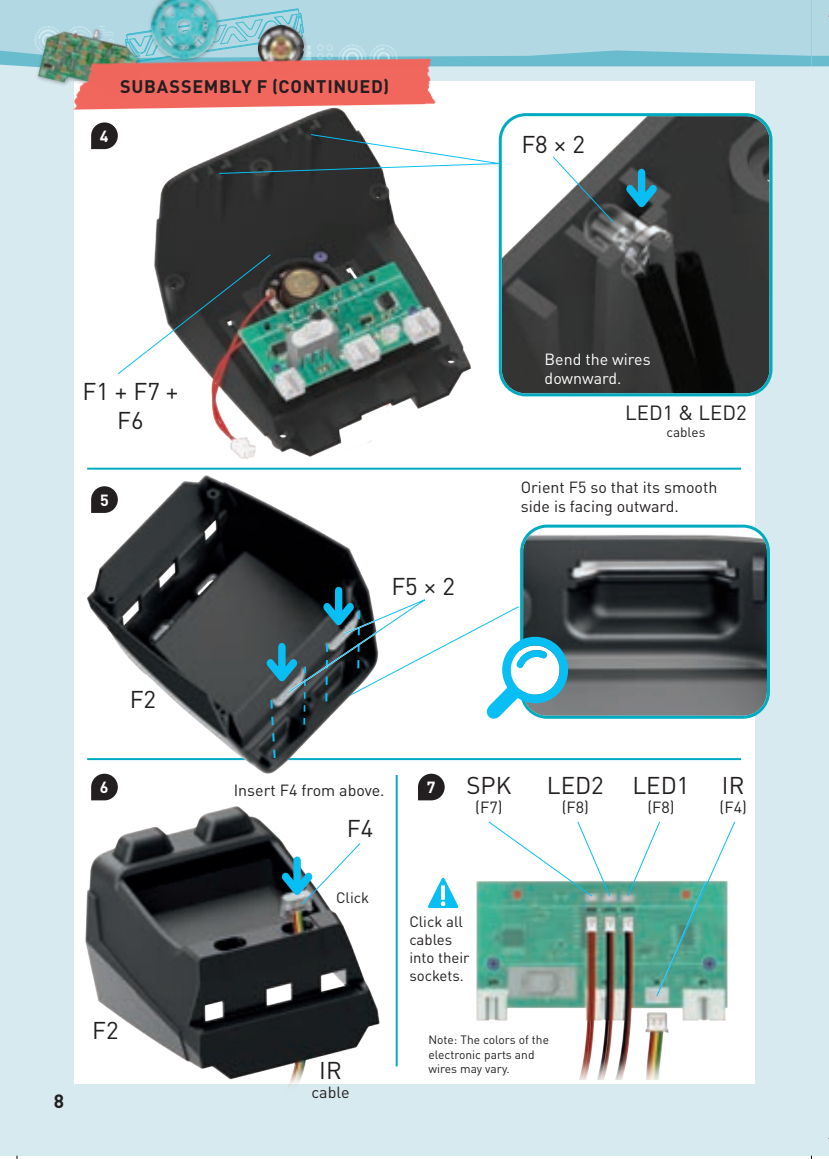
<style>
.page{position:relative;width:829px;height:1159px;background:#fff}
.page>*{position:absolute;margin:0;border:0;box-sizing:border-box;transform-origin:0 0}
.t1{font:24px/28.8px "DINOT";color:#231f20;text-align:center}
.t2{font:20.4px "DINOT";color:#231f20}
.t3{font:700 19px "DINOT";color:#231f20}
.t4{font:700 18px "DINOT";letter-spacing:.035em;color:#231f20}
.t5{font:16px/19.2px "DINOT";color:#231f20}
.t6{font:16px/19.2px "DINOT";color:#fff}
.t7{font:700 16px "DINOT";color:#fff}
.t8{font:15px/18px "DINOT";color:#231f20}
.t9{font:13.6px "DINOT";color:#231f20}
.t10{font:12px/14.4px "DINOT";color:#231f20}
</style>
<div class="page">
<div style="left:0;top:67px;width:809px;height:1089px;background:#d7eaf0"></div>
<div style="left:74px;top:82px;width:680px;height:1002px;background:#fff"></div>
<svg style="left:0;top:58px;width:809px;height:9px;fill:#68bcce"></svg>
<div style="left:0;top:0;width:809px;height:58px;background:#b2d8e4"></div>
<img style="left:32px;top:23px;width:6px;height:35px">
<img style="left:308px;top:40px;width:92px;height:18px">
<svg style="left:124px;top:8px;width:180px;height:50px"></svg>
<div style="left:35px;top:28px;width:106px;height:75px;background:#231f20;opacity:.36"></div>
<img style="left:38px;top:19px;width:103px;height:79px">
<div style="left:255px;top:23px;width:53px;height:53px;background:#231f20;opacity:.36"></div>
<img style="left:259px;top:26px;width:44px;height:32px">
<div style="left:148px;top:0;width:73px;height:63px;background:#231f20;opacity:.36"></div>
<img style="left:151px;top:0;width:65px;height:58px">
<img style="left:67px;top:58px;width:375px;height:54px">
<hr style="left:87px;top:758px;width:653px;height:2px;background:#00abc0">
<img style="left:79px;top:800px;width:307px;height:296px">
<img style="left:136px;top:80px;width:349px;height:388px">
<img style="left:502px;top:116px;width:267px;height:277px">
<div style="left:498px;top:113px;width:274px;height:283px;border:3px solid #00abc0;border-radius:26px"></div>
<svg style="left:218px;top:134px;width:288px;height:40px"></svg>
<svg style="left:626px;top:169px;width:31px;height:38px"></svg>
<img style="left:87px;top:475px;width:301px;height:299px">
<img style="left:524px;top:528px;width:242px;height:188px">
<div style="left:520px;top:525px;width:249px;height:194px;border:3px solid #00abc0;border-radius:26px"></div>
<svg style="left:266px;top:587px;width:305px;height:173px"></svg>
<svg style="left:282px;top:843px;width:79px;height:62px"></svg>
<hr style="left:395px;top:775px;width:2px;height:291px;background:#00abc0">
<svg style="left:117px;top:254px;width:154px;height:121px"></svg>
<svg style="left:552px;top:156px;width:62px;height:67px"></svg>
<img style="left:476px;top:881px;width:252px;height:199px">
<svg style="left:487px;top:821px;width:123px;height:76px"></svg>
<svg style="left:626px;top:821px;width:109px;height:176px"></svg>
<svg style="left:428px;top:877px;width:31px;height:31px"></svg>
<svg style="left:91px;top:122px;width:27px;height:27px"></svg>
<svg style="left:91px;top:486px;width:27px;height:27px"></svg>
<svg style="left:91px;top:774px;width:27px;height:26px"></svg>
<svg style="left:418px;top:774px;width:26px;height:26px"></svg>
<hr style="left:87px;top:468px;width:653px;height:2px;background:#00abc0">
<div style="left:809px;top:0;width:20px;height:1159px;background:#d7eaf0"></div>
<p class="t4" style="left:120px;top:75px;width:270px">SUBASSEMBLY F (CONTINUED)</p>
<p class="t7" style="left:100px;top:126px;width:10px">4</p>
<h1 class="t1" style="left:521px;top:130px;width:65px">F8 × 2</h1>
<h1 class="t1" style="left:82px;top:377px;width:97px">F1 + F7 +<br>F6</h1>
<p class="t7" style="left:100px;top:489px;width:10px">5</p>
<h1 class="t1" style="left:391px;top:572px;width:65px">F5 × 2</h1>
<p class="t6" style="left:544px;top:349px;width:107px">Bend the wires downward.</p>
<p class="t2" style="left:625px;top:400px;width:123px">LED1 &amp; LED2</p>
<p class="t9" style="left:666px;top:423px;width:40px">cables</p>
<p class="t5" style="left:520px;top:478px;width:198px">Orient F5 so that its smooth side is facing outward.</p>
<p class="t3" style="left:54px;top:1088px;width:12px">8</p>
<h1 class="t1" style="left:130px;top:684px;width:28px">F2</h1>
<p class="t7" style="left:100px;top:777px;width:10px">6</p>
<p class="t7" style="left:426px;top:777px;width:10px">7</p>
<p class="t5" style="left:234px;top:780px;width:152px">Insert F4 from above.</p>
<h1 class="t1" style="left:346px;top:814px;width:28px">F4</h1>
<p class="t8" style="left:336px;top:888px;width:35px">Click</p>
<h1 class="t1" style="left:466px;top:771px;width:46px">SPK</h1>
<p class="t5" style="left:475px;top:798px;width:29px">(F7)</p>
<p class="t8" style="left:409px;top:912px;width:62px">Click all cables into their sockets.</p>
<h1 class="t1" style="left:546px;top:771px;width:58px">LED2</h1>
<p class="t5" style="left:561px;top:798px;width:29px">(F8)</p>
<h1 class="t1" style="left:92px;top:1015px;width:28px">F2</h1>
<h1 class="t1" style="left:319px;top:1056px;width:24px">IR</h1>
<p class="t5" style="left:311px;top:1083px;width:39px">cable</p>
<p class="t10" style="left:428px;top:1033px;width:122px">Note: The colors of the electronic parts and wires may vary.</p>
<h1 class="t1" style="left:632px;top:771px;width:58px">LED1</h1>
<p class="t5" style="left:647px;top:798px;width:29px">(F8)</p>
<h1 class="t1" style="left:721px;top:771px;width:24px">IR</h1>
<p class="t5" style="left:719px;top:798px;width:29px">(F4)</p>
</div>
